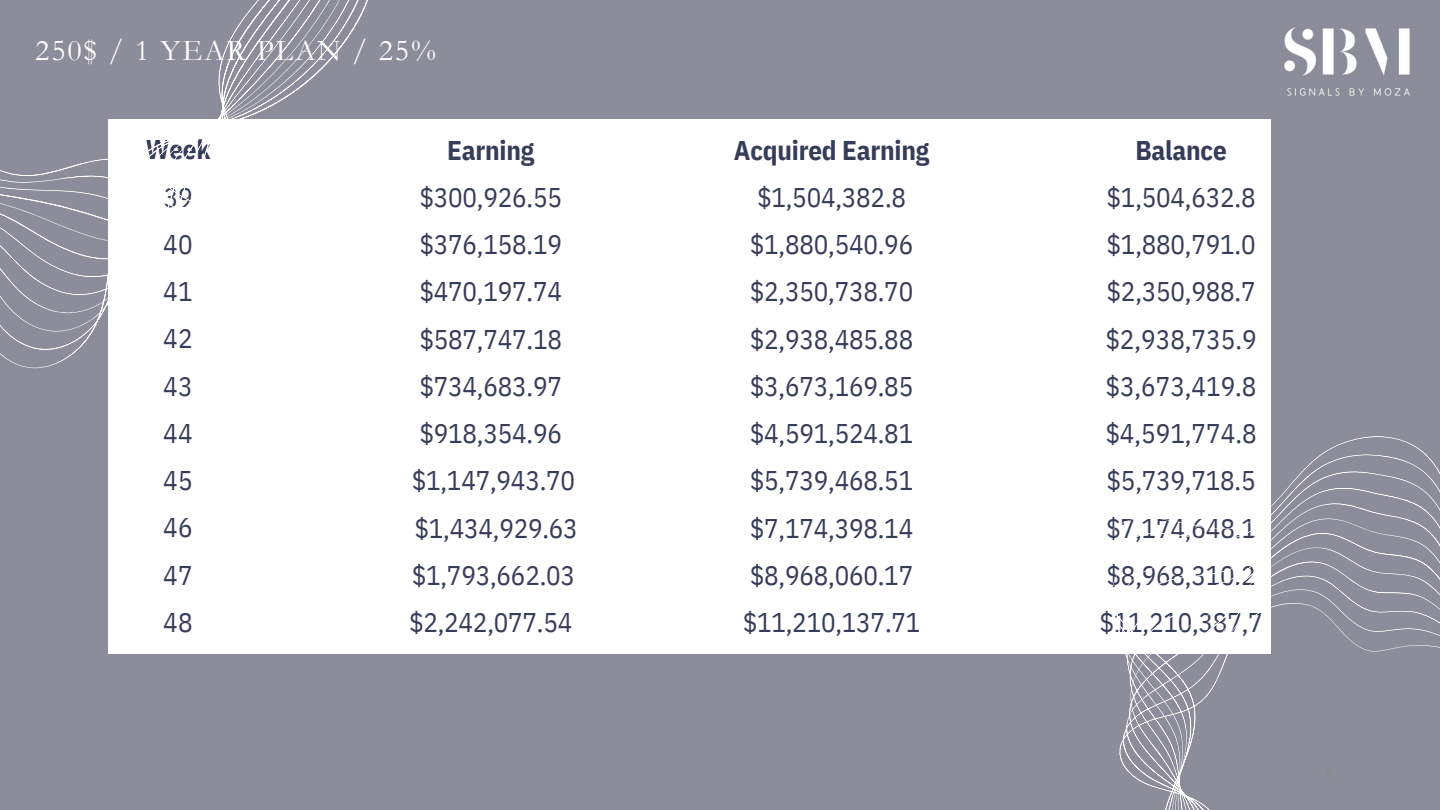
<style>
.page{position:relative;width:1440px;height:810px;background:#8b8e9a}
.page>*{position:absolute;margin:0;border:0;box-sizing:border-box;transform-origin:0 0}
.t1{font:30.45px "Garamond";letter-spacing:.06em;color:#fff}
.t2{font:27px "IBM Plex Sans Cond";letter-spacing:-.01em;color:#363d59}
.t3{font:700 27px/47.2px "IBM Plex Sans Cond";letter-spacing:-.01em;color:#363d59;text-align:center}
.s1{font-weight:400}
</style>
<div class="page">
<div style="left:108px;top:120px;width:1163px;height:534px;background:#fff"></div>
<svg style="left:1119px;top:436px;width:321px;height:374px"></svg>
<svg style="left:0;top:0;width:377px;height:368px"></svg>
<img style="left:1284px;top:27px;width:126px;height:69px">
<p class="t1" style="left:35px;top:33px;width:402px">250$ / 1 YEAR PLAN / 25%</p>
<p class="t3" style="left:146px;top:126px;width:66px">Week</p>
<h1 class="t2" style="left:164px;top:179px;width:30px">39</h1>
<p class="t2" style="left:163px;top:226px;width:31px">40</p>
<p class="t2" style="left:163px;top:274px;width:31px">41</p>
<p class="t2" style="left:163px;top:321px;width:31px">42</p>
<p class="t2" style="left:163px;top:368px;width:31px">43</p>
<p class="t2" style="left:163px;top:415px;width:31px">44</p>
<p class="t2" style="left:163px;top:463px;width:31px">45</p>
<p class="t2" style="left:163px;top:510px;width:31px">46</p>
<p class="t2" style="left:163px;top:557px;width:31px">47</p>
<p class="t2" style="left:163px;top:604px;width:31px">48</p>
<p class="t3" style="left:447px;top:126px;width:89px">Earning</p>
<p class="t2" style="left:419px;top:179px;width:144px">$300,926.55</p>
<p class="t2" style="left:419px;top:227px;width:144px">$376,158.19</p>
<p class="t2" style="left:419px;top:274px;width:144px">$470,197.74</p>
<p class="t2" style="left:419px;top:321px;width:144px">$587,747.18</p>
<p class="t2" style="left:419px;top:368px;width:144px">$734,683.97</p>
<p class="t2" style="left:419px;top:416px;width:144px">$918,354.96</p>
<p class="t2" style="left:412px;top:463px;width:165px">$1,147,943.70</p>
<p class="t2" style="left:415px;top:510px;width:165px">$1,434,929.63</p>
<p class="t2" style="left:412px;top:557px;width:165px">$1,793,662.03</p>
<p class="t2" style="left:409px;top:605px;width:165px">$2,242,077.54</p>
<p class="t3" style="left:734px;top:126px;width:197px">Acquired Earning <span class="s1">$1,504,382.8</span></p>
<p class="t2" style="left:750px;top:226px;width:165px">$1,880,540.96</p>
<p class="t2" style="left:750px;top:274px;width:165px">$2,350,738.70</p>
<p class="t2" style="left:750px;top:321px;width:165px">$2,938,485.88</p>
<p class="t2" style="left:750px;top:368px;width:165px">$3,673,169.85</p>
<p class="t2" style="left:750px;top:415px;width:165px">$4,591,524.81</p>
<p class="t2" style="left:750px;top:463px;width:165px">$5,739,468.51</p>
<p class="t2" style="left:750px;top:510px;width:165px">$7,174,398.14</p>
<p class="t2" style="left:750px;top:557px;width:165px">$8,968,060.17</p>
<p class="t2" style="left:743px;top:604px;width:179px">$11,210,137.71</p>
<p class="t3" style="left:1135px;top:126px;width:93px">Balance</p>
<p class="t2" style="left:1107px;top:179px;width:150px">$1,504,632.8</p>
<p class="t2" style="left:1107px;top:226px;width:150px">$1,880,791.0</p>
<p class="t2" style="left:1107px;top:274px;width:150px">$2,350,988.7</p>
<p class="t2" style="left:1105px;top:321px;width:153px">$2,938,735.9</p>
<p class="t2" style="left:1106px;top:368px;width:153px">$3,673,419.8</p>
<p class="t2" style="left:1105px;top:415px;width:153px">$4,591,774.8</p>
<p class="t2" style="left:1107px;top:463px;width:150px">$5,739,718.5</p>
<p class="t2" style="left:1106px;top:510px;width:151px">$7,174,648.1</p>
<p class="t2" style="left:1107px;top:557px;width:150px">$8,968,310.2</p>
<p class="t2" style="left:1099px;top:604px;width:165px">$11,210,387,7</p>
</div>
